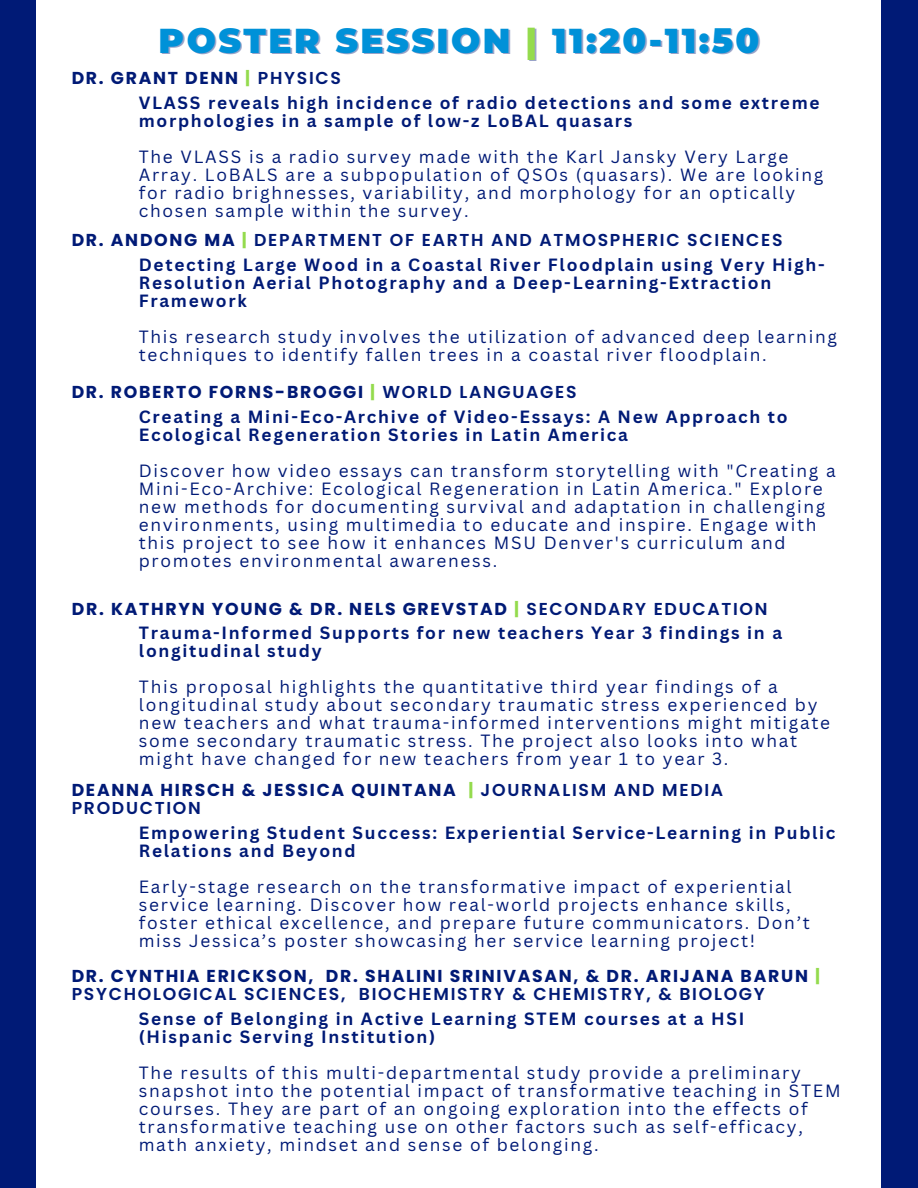
<style>
.page{position:relative;width:918px;height:1188px;background:#fff}
.page>*{position:absolute;margin:0;border:0;box-sizing:border-box;transform-origin:0 0}
.t1{font:900 34.5px "Montserrat";letter-spacing:.075em;color:#0091d8}
.t2{font:17.25px/18px "Canva Sans";letter-spacing:.1em;color:#001a76}
.t3{font:700 17.25px/18px "Canva Sans";letter-spacing:.1em;color:#001a76}
.t4{font:700 17.25px/18px "Poppins";letter-spacing:.1em;color:#001a76}
.t5{font:600 17.25px "Poppins";letter-spacing:.1em;color:#001a76}
.s1{color:rgb(0 26 118/.4)}
.s2{color:#94db4d}
.s3{font-weight:600}
.s4{font-weight:700}
.s5{font-weight:700;color:#94db4d}
</style>
<div class="page">
<div style="left:0;top:0;width:36px;height:1188px;background:#001a76"></div>
<div style="left:881px;top:0;width:37px;height:1188px;background:#001a76"></div>
<h1 class="t1" style="left:159px;top:19px;width:602px">POSTER SESSION <span class="s1">|</span> 11:20-11:50</h1>
<p class="t4" style="left:72px;top:69px;width:271px">DR. GRANT DENN <span class="s2">|</span> <span class="s3">PHYSICS</span></p>
<p class="t3" style="left:139px;top:93px;width:682px">VLASS reveals high incidence of radio detections and some extreme morphologies in a sample of low-z LoBAL quasars</p>
<p class="t2" style="left:139px;top:147px;width:686px">The VLASS is a radio survey made with the Karl Jansky Very Large Array. LoBALS are a subpopulation of QSOs (quasars). We are looking for radio brighnesses, variability, and morphology for an optically chosen sample within the survey.</p>
<p class="t5" style="left:72px;top:228px;width:713px"><span class="s4">DR. ANDONG MA</span> <span class="s5">|</span> DEPARTMENT OF EARTH AND ATMOSPHERIC SCIENCES</p>
<p class="t3" style="left:139px;top:255px;width:688px">Detecting Large Wood in a Coastal River Floodplain using Very High-<br>Resolution Aerial Photography and a Deep-Learning-Extraction<br>Framework</p>
<h3 class="t2" style="left:139px;top:327px;width:700px">This research study involves the utilization of advanced deep learning techniques to identify fallen trees in a coastal river floodplain.</h3>
<h3 class="t4" style="left:72px;top:383px;width:507px">DR. ROBERTO FORNS-BROGGI <span class="s2">|</span> <span class="s3">WORLD LANGUAGES</span></h3>
<p class="t3" style="left:139px;top:408px;width:650px">Creating a Mini-Eco-Archive of Video-Essays: A New Approach to<br>Ecological Regeneration Stories in Latin America</p>
<p class="t2" style="left:139px;top:462px;width:698px">Discover how video essays can transform storytelling with "Creating a Mini-Eco-Archive: Ecological Regeneration in Latin America." Explore new methods for documenting survival and adaptation in challenging environments, using multimedia to educate and inspire. Engage with this project to see how it enhances MSU Denver's curriculum and promotes environmental awareness.</p>
<h3 class="t4" style="left:72px;top:600px;width:697px">DR. KATHRYN YOUNG &amp; DR. NELS GREVSTAD <span class="s2">|</span> <span class="s3">SECONDARY EDUCATION</span></h3>
<p class="t3" style="left:139px;top:624px;width:645px">Trauma-Informed Supports for new teachers Year 3 findings in a longitudinal study</p>
<p class="t2" style="left:139px;top:678px;width:693px">This proposal highlights the quantitative third year findings of a longitudinal study about secondary traumatic stress experienced by new teachers and what trauma-informed interventions might mitigate some secondary traumatic stress. The project also looks into what might have changed for new teachers from year 1 to year 3.</p>
<p class="t4" style="left:72px;top:781px;width:653px">DEANNA HIRSCH &amp; JESSICA QUINTANA <span class="s2">|</span> <span class="s3">JOURNALISM AND MEDIA<br>PRODUCTION</span></p>
<p class="t3" style="left:139px;top:824px;width:698px">Empowering Student Success: Experiential Service-Learning in Public<br>Relations and Beyond</p>
<h3 class="t2" style="left:139px;top:878px;width:673px">Early-stage research on the transformative impact of experiential service learning. Discover how real-world projects enhance skills, foster ethical excellence, and prepare future communicators. Don’t miss Jessica’s poster showcasing her service learning project!</h3>
<p class="t4" style="left:72px;top:967px;width:750px">DR. CYNTHIA ERICKSON, DR. SHALINI SRINIVASAN, &amp; DR. ARIJANA BARUN <span class="s2">|<br></span><span class="s3">PSYCHOLOGICAL SCIENCES, BIOCHEMISTRY &amp; CHEMISTRY, &amp; BIOLOGY</span></p>
<p class="t3" style="left:139px;top:1010px;width:607px">Sense of Belonging in Active Learning STEM courses at a HSI (Hispanic Serving Institution)</p>
<h3 class="t2" style="left:139px;top:1064px;width:703px">The results of this multi-departmental study provide a preliminary snapshot into the potential impact of transformative teaching in STEM courses. They are part of an ongoing exploration into the effects of transformative teaching use on other factors such as self-efficacy, math anxiety, mindset and sense of belonging.</h3>
</div>
